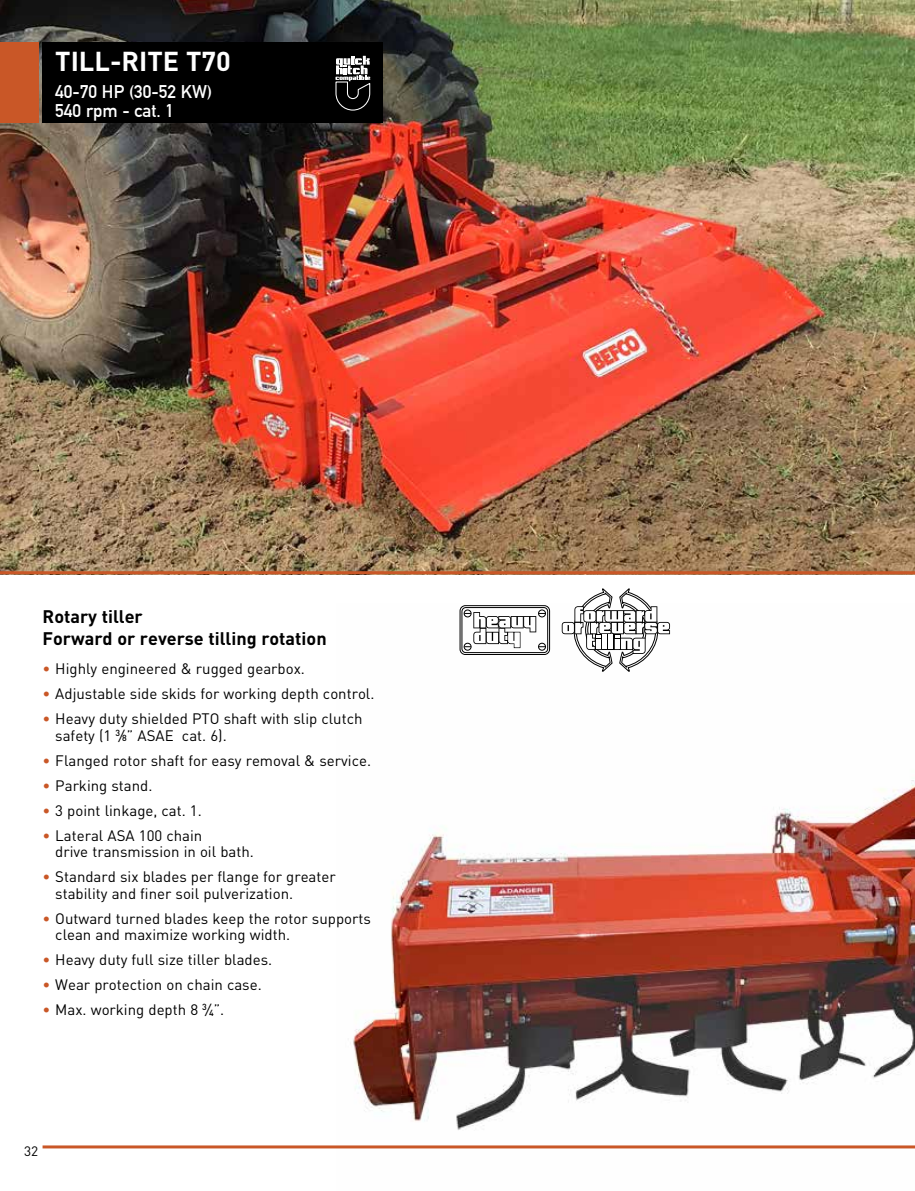
<style>
.page{position:relative;width:915px;height:1191px;background:#fff}
.page>*{position:absolute;margin:0;border:0;box-sizing:border-box;transform-origin:0 0}
.t1{font:700 27px "DIN";color:#fff}
.t2{font:700 18px/21.6px "DIN";color:#000}
.t3{font:700 18px/19.5px "DIN Alternate";color:#fff}
.t4{font:15px/16.5px "DIN";color:#000}
.t5{font:13.5px "DIN";color:#000}
.s1{color:#c95727}
.s2{font-family:"DIN Light Alternate";font-size:14.4px}
.s3{font-weight:500;font-size:8.7px}
</style>
<div class="page">
<img style="left:336px;top:606px;width:578px;height:543px">
<img style="left:0;top:0;width:914px;height:571px">
<hr style="left:0;top:571px;width:914px;height:3px;background:#c95727">
<div style="left:43px;top:43px;width:340px;height:80px;background:#000"></div>
<div style="left:0;top:43px;width:38px;height:80px;background:#c95727"></div>
<svg style="left:335px;top:55px;width:35px;height:56px"></svg>
<svg style="left:561px;top:588px;width:108px;height:84px"></svg>
<div style="left:461px;top:607px;width:87px;height:46px;border:1px solid #000;border-radius:4px"></div>
<div style="left:459px;top:605px;width:91px;height:50px;border:1px solid #000;border-radius:5px"></div>
<div style="left:538px;top:643px;width:7px;height:7px;border:1px solid #000;border-radius:50%"></div>
<div style="left:538px;top:609px;width:7px;height:8px;border:1px solid #000;border-radius:50%"></div>
<div style="left:463px;top:643px;width:8px;height:7px;border:1px solid #000;border-radius:50%"></div>
<div style="left:463px;top:609px;width:8px;height:8px;border:1px solid #000;border-radius:50%"></div>
<svg style="left:464px;top:612px;width:81px;height:36px"></svg>
<hr style="left:43px;top:1145px;width:871px;height:3px;background:#c95727">
<h1 class="t1" style="left:55px;top:44px;width:177px">TILL-RITE T70</h1>
<p class="t3" style="left:55px;top:80px;width:158px">40-70 HP (30-52 KW)<br>540 rpm - cat. 1</p>
<p class="t2" style="left:43px;top:605px;width:285px">Rotary tiller<br>Forward or reverse tilling rotation</p>
<p class="t4" style="left:43px;top:660px;width:264px"><span class="s1">•</span> Highly engineered &amp; rugged gearbox.</p>
<p class="t4" style="left:43px;top:685px;width:333px"><span class="s1">•</span> Adjustable side skids for working depth control.</p>
<p class="t4" style="left:55px;top:710px;width:308px;text-indent:-13px"><span class="s1">•</span> Heavy duty shielded PTO shaft with slip clutch safety (1 <sup>3</sup><span class="s2">/</span><span class="s3">8</span>” ASAE cat. 6).</p>
<p class="t4" style="left:43px;top:751px;width:330px"><span class="s1">•</span> Flanged rotor shaft for easy removal &amp; service.</p>
<p class="t4" style="left:43px;top:776px;width:111px"><span class="s1">•</span> Parking stand.</p>
<p class="t4" style="left:43px;top:801px;width:161px"><span class="s1">•</span> 3 point linkage, cat. 1.</p>
<p class="t4" style="left:55px;top:826px;width:200px;text-indent:-13px"><span class="s1">•</span> Lateral ASA 100 chain<br>drive transmission in oil bath.</p>
<p class="t4" style="left:55px;top:868px;width:282px;text-indent:-13px"><span class="s1">•</span> Standard six blades per flange for greater stability and finer soil pulverization.</p>
<p class="t4" style="left:55px;top:909px;width:317px;text-indent:-13px"><span class="s1">•</span> Outward turned blades keep the rotor supports clean and maximize working width.</p>
<p class="t4" style="left:43px;top:951px;width:231px"><span class="s1">•</span> Heavy duty full size tiller blades.</p>
<p class="t4" style="left:43px;top:976px;width:220px"><span class="s1">•</span> Wear protection on chain case.</p>
<p class="t4" style="left:43px;top:1001px;width:183px"><span class="s1">•</span> Max. working depth 8 <sup>3</sup><span class="s2">/</span><span class="s3">4</span>”.</p>
<p class="t5" style="left:24px;top:1143px;width:16px">32</p>
</div>
